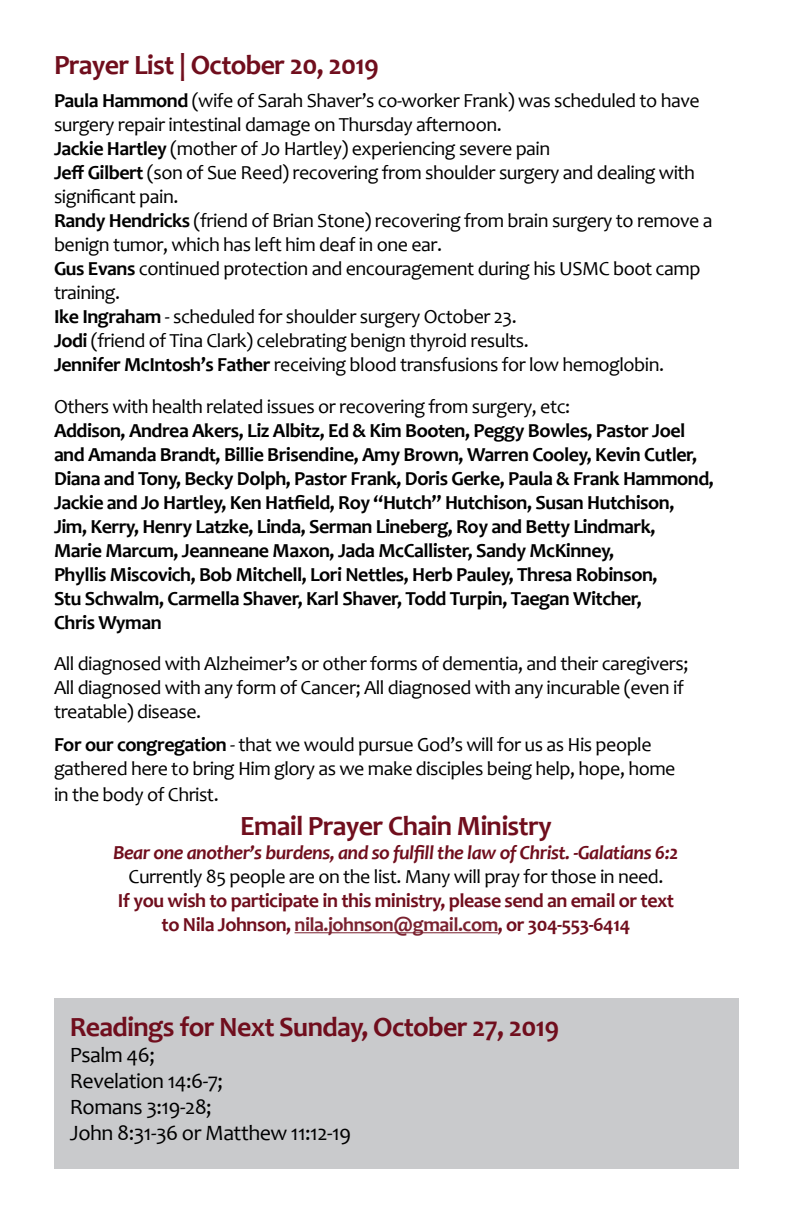
<style>
.page{position:relative;width:792px;height:1224px;background:#fff}
.page>*{position:absolute;margin:0;border:0;box-sizing:border-box;transform-origin:0 0}
.t1{font:700 28px "Candara";letter-spacing:-.025em;color:#700e1d}
.t2{font:22px/26px "Candara";letter-spacing:-.025em;color:#000}
.t3{font:20px/24px "Candara";letter-spacing:-.025em;color:#000}
.t4{font:700 20px/24px "Candara";letter-spacing:-.025em;color:#000}
.t5{font:700 20px/24px "Candara";letter-spacing:-.025em;color:#700e1d;text-align:center}
.t6{font:italic 700 20px "Candara";letter-spacing:-.025em;color:#700e1d}
.s1{font-weight:700}
.s2{color:#7a2230}
</style>
<div class="page">
<hr style="left:295px;top:932px;width:203px;height:1px;background:#7a2230">
<div style="left:54px;top:998px;width:685px;height:170px;background:#c9cacc"></div>
<h1 class="t1" style="left:54px;top:47px;width:326px">Prayer List | October 20, 2019</h1>
<p class="t3" style="left:54px;top:88px;width:660px"><span class="s1">Paula Hammond</span> (wife of Sarah Shaver’s co-worker Frank) was scheduled to have surgery repair intestinal damage on Thursday afternoon.<br><span class="s1">Jackie Hartley</span> (mother of Jo Hartley) experiencing severe pain<br><span class="s1">Jeff Gilbert</span> (son of Sue Reed) recovering from shoulder surgery and dealing with significant pain.<br><span class="s1">Randy Hendricks</span> (friend of Brian Stone) recovering from brain surgery to remove a benign tumor, which has left him deaf in one ear.<br><span class="s1">Gus Evans</span> continued protection and encouragement during his USMC boot camp training.<br><span class="s1">Ike Ingraham</span> - scheduled for shoulder surgery October 23.<br><span class="s1">Jodi</span> (friend of Tina Clark) celebrating benign thyroid results.<br><span class="s1">Jennifer McIntosh’s Father</span> receiving blood transfusions for low hemoglobin.</p>
<p class="t3" style="left:54px;top:394px;width:518px">Others with health related issues or recovering from surgery, etc:</p>
<p class="t4" style="left:54px;top:418px;width:661px">Addison, Andrea Akers, Liz Albitz, Ed &amp; Kim Booten, Peggy Bowles, Pastor Joel and Amanda Brandt, Billie Brisendine, Amy Brown, Warren Cooley, Kevin Cutler, Diana and Tony, Becky Dolph, Pastor Frank, Doris Gerke, Paula &amp; Frank Hammond, Jackie and Jo Hartley, Ken Hatfield, Roy “Hutch” Hutchison, Susan Hutchison,<br>Jim, Kerry, Henry Latzke, Linda, Serman Lineberg, Roy and Betty Lindmark,<br>Marie Marcum, Jeanneane Maxon, Jada McCallister, Sandy McKinney,<br>Phyllis Miscovich, Bob Mitchell, Lori Nettles, Herb Pauley, Thresa Robinson,<br>Stu Schwalm, Carmella Shaver, Karl Shaver, Todd Turpin, Taegan Witcher,<br>Chris Wyman</p>
<p class="t3" style="left:54px;top:652px;width:636px">All diagnosed with Alzheimer’s or other forms of dementia, and their caregivers;<br>All diagnosed with any form of Cancer; All diagnosed with any incurable (even if treatable) disease.</p>
<p class="t3" style="left:54px;top:732px;width:623px"><span class="s1">For our congregation</span> - that we would pursue God’s will for us as His people gathered here to bring Him glory as we make disciples being help, hope, home</p>
<p class="t3" style="left:54px;top:782px;width:166px">in the body of Christ.</p>
<h1 class="t1" style="left:240px;top:809px;width:313px">Email Prayer Chain Ministry</h1>
<p class="t6" style="left:113px;top:840px;width:567px">Bear one another’s burdens, and so fulfill the law of Christ. -Galatians 6:2</p>
<p class="t3" style="left:129px;top:865px;width:536px">Currently 85 people are on the list. Many will pray for those in need.</p>
<p class="t5" style="left:118px;top:889px;width:558px">If you wish to participate in this ministry, please send an email or text to Nila Johnson, <span class="s2">nila.johnson@gmail.com</span>, or 304-553-6414</p>
<h1 class="t1" style="left:70px;top:1009px;width:491px">Readings for Next Sunday, October 27, 2019</h1>
<p class="t2" style="left:70px;top:1042px;width:283px">Psalm 46;<br>Revelation 14:6-7;<br>Romans 3:19-28;<br>John 8:31-36 or Matthew 11:12-19</p>
</div>
